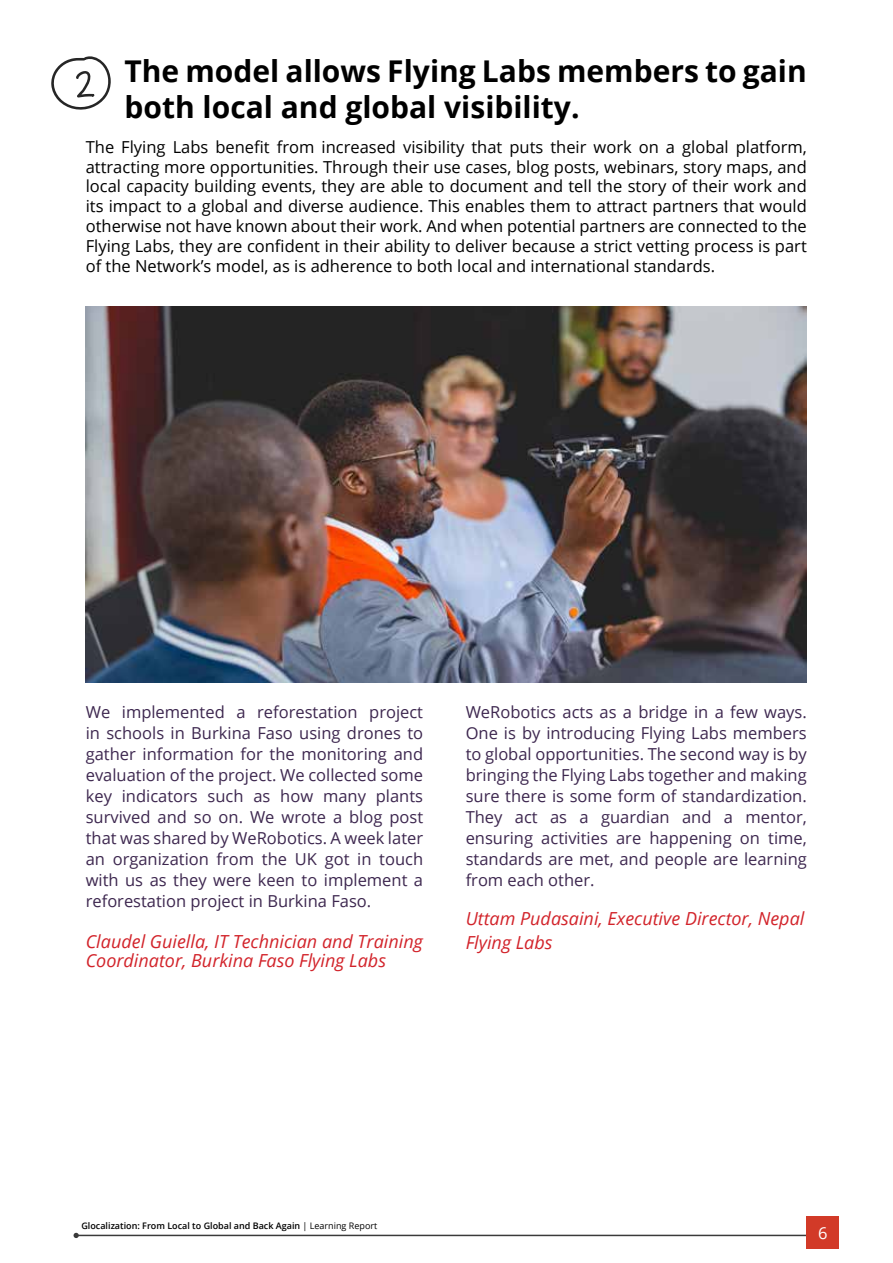
<style>
.page{position:relative;width:893px;height:1263px;background:#fff}
.page>*{position:absolute;margin:0;border:0;box-sizing:border-box;transform-origin:0 0}
.t1{font:700 30px/36px "Open Sans";color:#000}
.t2{font:italic 18px/19.5px "Open Sans";color:#d2232a}
.t3{font:16.5px/21px "Open Sans";color:#3d274f;text-align:justify}
.t4{font:16.5px/19.8px "Open Sans";color:#000;text-align:justify}
.t5{font:16.5px "Open Sans";color:#fff}
.t6{font:600 9px "Open Sans";color:#000}
.s1{font-weight:400}
</style>
<div class="page">
<hr style="left:76px;top:1235px;width:747px;height:1px;background:#3a3a3a">
<svg style="left:74px;top:1233px;width:5px;height:5px"></svg>
<div style="left:807px;top:1216px;width:32px;height:33px;background:#d23a28"></div>
<svg style="left:51px;top:56px;width:60px;height:54px"></svg>
<img style="left:86px;top:306px;width:721px;height:376px">
<h1 class="t1" style="left:125px;top:53px;width:684px">The model allows Flying Labs members to gain both local and global visibility.</h1>
<p class="t4" style="left:86px;top:137px;width:723px">The Flying Labs benefit from increased visibility that puts their work on a global platform, attracting more opportunities. Through their use cases, blog posts, webinars, story maps, and local capacity building events, they are able to document and tell the story of their work and its impact to a global and diverse audience. This enables them to attract partners that would otherwise not have known about their work. And when potential partners are connected to the Flying Labs, they are confident in their ability to deliver because a strict vetting process is part of the Network’s model, as is adherence to both local and international standards.</p>
<p class="t3" style="left:86px;top:701px;width:339px">We implemented a reforestation project in schools in Burkina Faso using drones to gather information for the monitoring and evaluation of the project. We collected some key indicators such as how many plants survived and so on. We wrote a blog post that was shared by WeRobotics. A week later an organization from the UK got in touch with us as they were keen to implement a reforestation project in Burkina Faso.</p>
<p class="t2" style="left:86px;top:931px;width:339px">Claudel Guiella, IT Technician and Training<br>Coordinator, Burkina Faso Flying Labs</p>
<p class="t3" style="left:466px;top:701px;width:343px">WeRobotics acts as a bridge in a few ways.<br>One is by introducing Flying Labs members to global opportunities. The second way is by bringing the Flying Labs together and making sure there is some form of standardization.<br>They act as a guardian and a mentor, ensuring activities are happening on time, standards are met, and people are learning from each other.</p>
<p class="t2" style="left:466px;top:906px;width:340px;line-height:24px">Uttam Pudasaini, Executive Director, Nepal<br>Flying Labs</p>
<p class="t6" style="left:81px;top:1219px;width:297px">Glocalization: From Local to Global and Back Again <span class="s1">| Learning Report</span></p>
<p class="t5" style="left:818px;top:1222px;width:11px">6</p>
</div>
